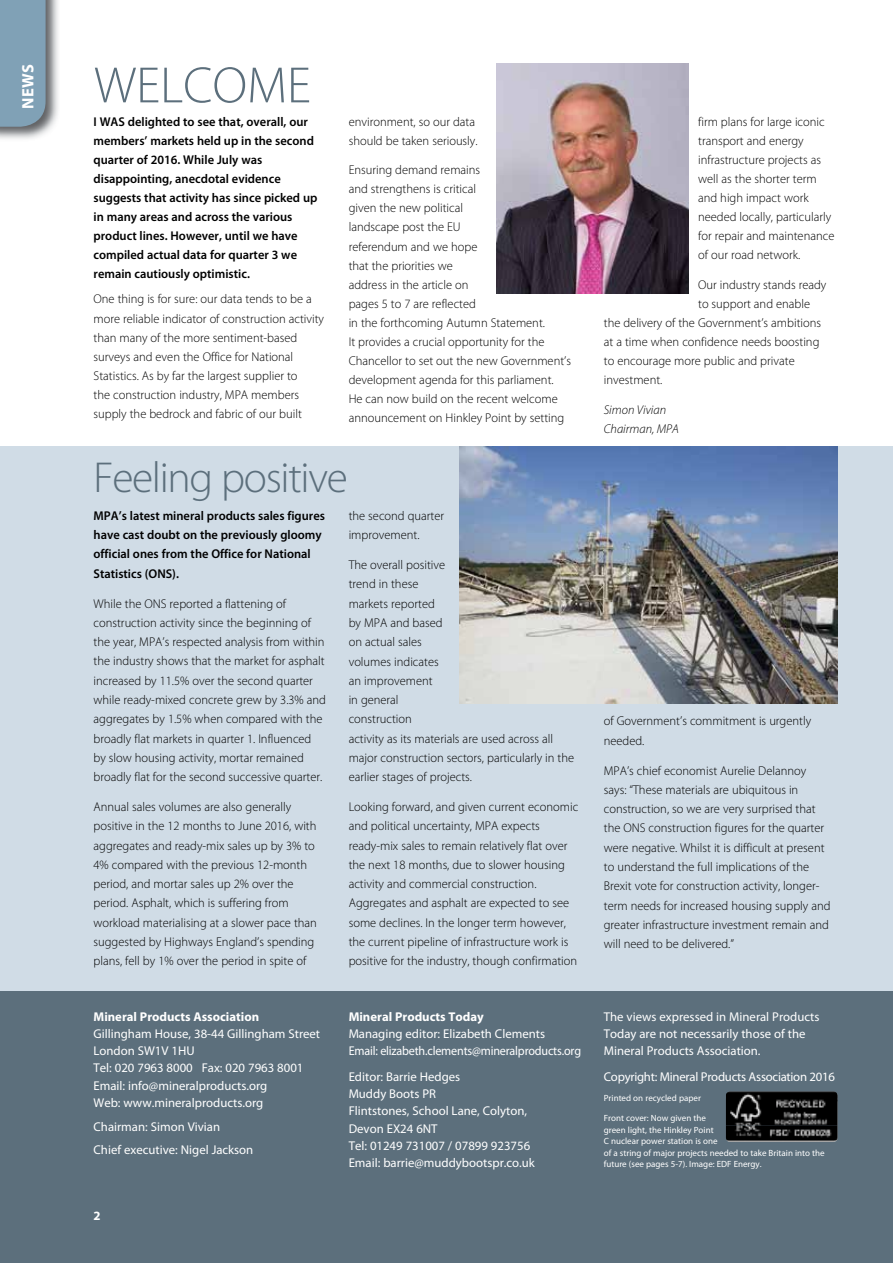
<style>
.page{position:relative;width:893px;height:1263px;background:#fff}
.page>*{position:absolute;margin:0;border:0;box-sizing:border-box;transform-origin:0 0}
.t1{font:300 51.45px "Myriad Pro";color:#5c6f7c}
.t2{font:300 43.5px "Myriad Pro";letter-spacing:-.03em;color:#5c6f7c}
.t3{font:700 16.5px "Myriad Pro";color:#fff}
.t4{font:300 12.75px/19.4px "Myriad Pro";color:#000}
.t5{font:12.75px/17.2px "Myriad Pro";color:#fff}
.t6{font:600 12.75px/19px "Myriad Pro";color:#000}
.t7{font:700 12.75px "Myriad Pro";color:#fff}
.t8{font:12.75px "Myriad Pro";letter-spacing:-.02em;color:#fff}
.t9{font:italic 300 12.75px/19px "Myriad Pro";color:#000}
.t10{font:9px/11.6px "Myriad Pro";color:#fff}
</style>
<div class="page">
<div style="left:0;top:446px;width:893px;height:545px;background:#d0dce6"></div>
<img style="left:459px;top:446px;width:379px;height:257px">
<img style="left:497px;top:64px;width:191px;height:229px">
<div style="left:0;top:991px;width:893px;height:272px;background:#5c6f7c"></div>
<img style="left:0;top:0;width:58px;height:139px">
<div style="left:0;top:0;width:46px;height:127px;background:#80a1b6"></div>
<img style="left:726px;top:1091px;width:112px;height:51px">
<p class="t3" style="left:17px;top:109px;width:46px;rotate:-90deg">NEWS</p>
<h1 class="t1" style="left:94px;top:54px;width:218px">WELCOME</h1>
<p class="t6" style="left:94px;top:111px;width:225px">I WAS delighted to see that, overall, our members’ markets held up in the second quarter of 2016. While July was disappointing, anecdotal evidence suggests that activity has since picked up in many areas and across the various product lines. However, until we have compiled actual data for quarter 3 we remain cautiously optimistic.</p>
<p class="t4" style="left:94px;top:290px;width:232px">One thing is for sure: our data tends to be a more reliable indicator of construction activity than many of the more sentiment-based surveys and even the Office for National Statistics. As by far the largest supplier to<br>the construction industry, MPA members supply the bedrock and fabric of our built</p>
<p class="t4" style="left:349px;top:112px;width:130px">environment, so our data should be taken seriously.</p>
<p class="t4" style="left:349px;top:160px;width:224px">Ensuring demand remains<br>and strengthens is critical<br>given the new political<br>landscape post the EU<br>referendum and we hope<br>that the priorities we<br>address in the article on<br>pages 5 to 7 are reflected<br>in the forthcoming Autumn Statement.<br>It provides a crucial opportunity for the<br>Chancellor to set out the new Government’s development agenda for this parliament.<br>He can now build on the recent welcome announcement on Hinkley Point by setting</p>
<h2 class="t2" style="left:94px;top:451px;width:256px">Feeling positive</h2>
<p class="t6" style="left:94px;top:506px;width:233px">MPA’s latest mineral products sales figures have cast doubt on the previously gloomy official ones from the Office for National Statistics (ONS).</p>
<p class="t4" style="left:94px;top:593px;width:234px">While the ONS reported a flattening of construction activity since the beginning of the year, MPA’s respected analysis from within the industry shows that the market for asphalt increased by 11.5% over the second quarter while ready-mixed concrete grew by 3.3% and aggregates by 1.5% when compared with the broadly flat markets in quarter 1. Influenced by slow housing activity, mortar remained broadly flat for the second successive quarter.</p>
<p class="t4" style="left:94px;top:797px;width:225px">Annual sales volumes are also generally positive in the 12 months to June 2016, with aggregates and ready-mix sales up by 3% to 4% compared with the previous 12-month period, and mortar sales up 2% over the period. Asphalt, which is suffering from workload materialising at a slower pace than suggested by Highways England’s spending plans, fell by 1% over the period in spite of</p>
<p class="t7" style="left:94px;top:1008px;width:167px">Mineral Products Association</p>
<p class="t5" style="left:94px;top:1025px;width:228px">Gillingham House, 38-44 Gillingham Street<br>London SW1V 1HU<br>Tel: 020 7963 8000 Fax: 020 7963 8001<br>Email: info@mineralproducts.org<br>Web: www.mineralproducts.org</p>
<p class="t5" style="left:94px;top:1114px;width:161px;line-height:23.7px">Chairman: Simon Vivian<br>Chief executive: Nigel Jackson</p>
<p class="t7" style="left:94px;top:1208px;width:9px">2</p>
<p class="t4" style="left:349px;top:506px;width:97px">the second quarter improvement.</p>
<p class="t4" style="left:349px;top:555px;width:227px">The overall positive<br>trend in these<br>markets reported<br>by MPA and based<br>on actual sales<br>volumes indicates<br>an improvement<br>in general<br>construction<br>activity as its materials are used across all major construction sectors, particularly in the earlier stages of projects.</p>
<p class="t4" style="left:349px;top:797px;width:231px">Looking forward, and given current economic and political uncertainty, MPA expects ready-mix sales to remain relatively flat over the next 18 months, due to slower housing activity and commercial construction.<br>Aggregates and asphalt are expected to see some declines. In the longer term however, the current pipeline of infrastructure work is positive for the industry, though confirmation</p>
<p class="t7" style="left:349px;top:1008px;width:137px">Mineral Products Today</p>
<p class="t5" style="left:349px;top:1025px;width:234px">Managing editor: Elizabeth Clements<br>Email: elizabeth.clements@mineralproducts.org</p>
<p class="t5" style="left:349px;top:1068px;width:188px">Editor: Barrie Hedges<br>Muddy Boots PR<br>Flintstones, School Lane, Colyton,<br>Devon EX24 6NT<br>Tel: 01249 731007 / 07899 923756<br>Email: barrie@muddybootspr.co.uk</p>
<p class="t4" style="left:698px;top:112px;width:138px">firm plans for large iconic transport and energy infrastructure projects as well as the shorter term and high impact work needed locally, particularly for repair and maintenance of our road network.</p>
<p class="t4" style="left:698px;top:275px;width:130px">Our industry stands ready</p>
<p class="t4" style="left:698px;top:294px;width:114px">to support and enable</p>
<p class="t4" style="left:604px;top:313px;width:219px">the delivery of the Government’s ambitions</p>
<p class="t4" style="left:604px;top:332px;width:217px">at a time when confidence needs boosting</p>
<p class="t4" style="left:604px;top:351px;width:192px">to encourage more public and private</p>
<p class="t4" style="left:604px;top:370px;width:60px">investment.</p>
<p class="t9" style="left:604px;top:400px;width:77px">Simon Vivian<br>Chairman, MPA</p>
<p class="t4" style="left:604px;top:711px;width:209px">of Government’s commitment is urgently needed.</p>
<p class="t4" style="left:604px;top:761px;width:228px">MPA’s chief economist Aurelie Delannoy says: “These materials are ubiquitous in construction, so we are very surprised that the ONS construction figures for the quarter were negative. Whilst it is difficult at present to understand the full implications of the Brexit vote for construction activity, longer&shy;term needs for increased housing supply and greater infrastructure investment remain and will need to be delivered.”</p>
<p class="t5" style="left:604px;top:1007px;width:217px">The views expressed in Mineral Products<br>Today are not necessarily those of the<br>Mineral Products Association.</p>
<p class="t8" style="left:604px;top:1069px;width:233px">Copyright: Mineral Products Association 2016</p>
<p class="t10" style="left:604px;top:1092px;width:99px">Printed on recycled paper</p>
<p class="t10" style="left:604px;top:1112px;width:222px">Front cover: Now given the<br>green light, the Hinkley Point<br>C nuclear power station is one<br>of a string of major projects needed to take Britain into the future (see pages 5-7). Image: EDF Energy.</p>
</div>
